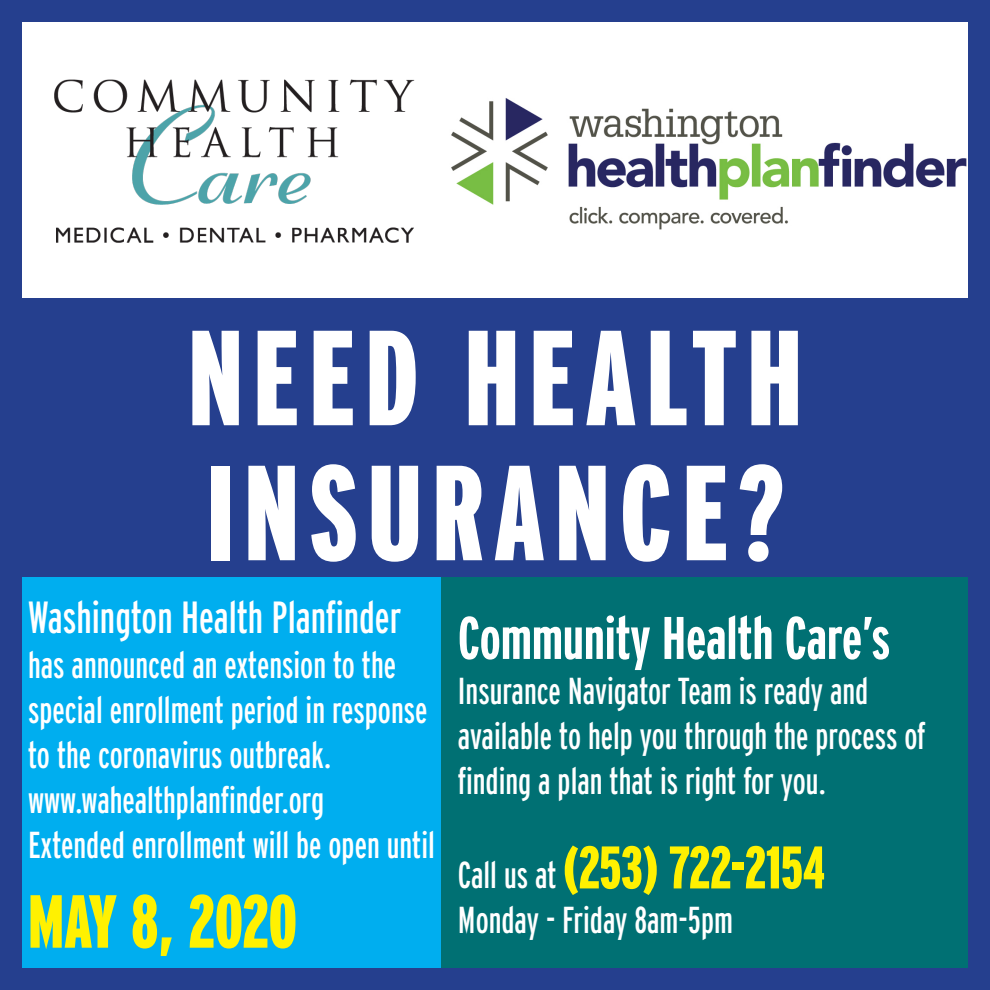
<style>
.page{position:relative;width:990px;height:990px;background:#253f8e}
.page>*{position:absolute;margin:0;border:0;box-sizing:border-box;transform-origin:0 0}
.t1{font:900 135px "Interstate Compressed";letter-spacing:.075em;color:#fff}
.t2{font:900 75px "Interstate Compressed";letter-spacing:-.01em;color:#fff101}
.t3{font:700 60px "Interstate Compressed";color:#fff}
.t4{font:900 60px "Interstate Compressed";letter-spacing:-.01em;color:#fff101}
.t5{font:45px "Interstate Compressed";color:#fff}
.t6{font:37.5px/45px "Interstate Compressed";color:#fff}
.s1{font-weight:400;font-size:37.5px;color:#fff}
</style>
<div class="page">
<div style="left:22px;top:22px;width:424px;height:279px;background:#fff"></div>
<img style="left:54px;top:79px;width:361px;height:164px">
<div style="left:446px;top:22px;width:522px;height:279px;background:#fff"></div>
<img style="left:451px;top:98px;width:516px;height:132px">
<div style="left:0;top:299px;width:990px;height:278px;background:#253f8e"></div>
<div style="left:22px;top:577px;width:419px;height:391px;background:#00aeef"></div>
<div style="left:441px;top:577px;width:527px;height:391px;background:#007073"></div>
<p class="t1" style="left:188px;top:303px;width:615px">NEED HEALTH</p>
<p class="t1" style="left:206px;top:438px;width:579px">INSURANCE?</p>
<p class="t5" style="left:28px;top:592px;width:375px">Washington Health Planfinder</p>
<p class="t6" style="left:28px;top:642px;width:370px">has announced an extension to the</p>
<p class="t6" style="left:28px;top:687px;width:401px">special enrollment period in response</p>
<p class="t6" style="left:28px;top:732px;width:305px">to the coronavirus outbreak. www.wahealthplanfinder.org</p>
<p class="t6" style="left:28px;top:822px;width:408px">Extended enrollment will be open until</p>
<p class="t2" style="left:28px;top:880px;width:270px">MAY 8, 2020</p>
<p class="t3" style="left:458px;top:605px;width:434px">Community Health Care’s</p>
<p class="t6" style="left:458px;top:668px;width:469px">Insurance Navigator Team is ready and available to help you through the process of finding a plan that is right for you.</p>
<p class="t4" style="left:458px;top:834px;width:368px"><span class="s1">Call us at</span> (253) 722-2154</p>
<p class="t6" style="left:458px;top:898px;width:277px">Monday - Friday 8am-5pm</p>
</div>
